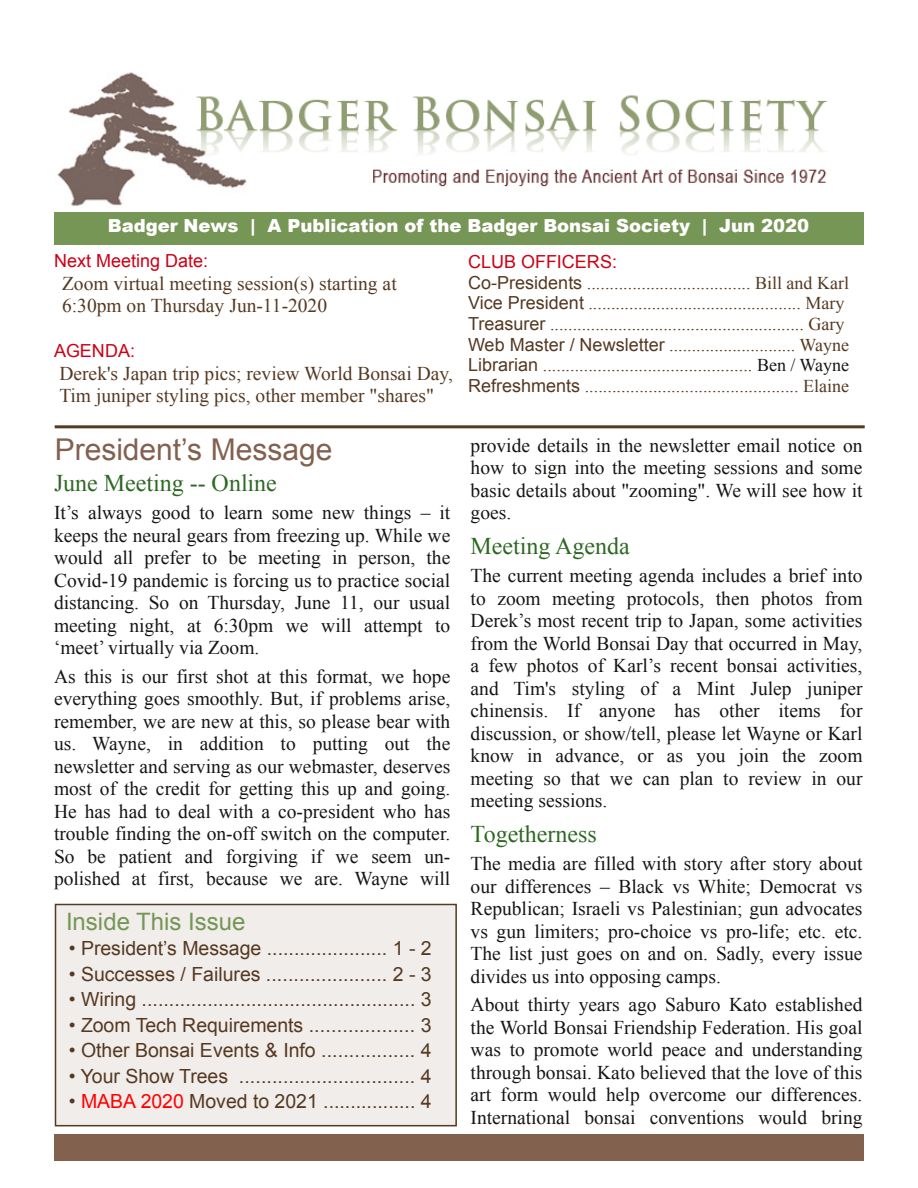
<style>
.page{position:relative;width:918px;height:1188px;background:#fff}
.page>*{position:absolute;margin:0;border:0;box-sizing:border-box;transform-origin:0 0}
.t1{font:30px "Arial";color:#82614f}
.t2{font:24px "Times New Roman";color:#2d6823}
.t3{font:24px "Arial";color:#769656}
.t4{font:19.5px/22.5px "Times New Roman";color:#171513;text-align:justify}
.t5{font:19.5px "Arial";color:#553921}
.t6{font:19.5px/22.5px "Times New Roman";color:#553921}
.t7{font:18px/20.7px "Times New Roman";color:#553921}
.t8{font:900 18px "Arial";color:#fff}
.t9{font:18px "Arial";color:#cd0116}
.s1{font-family:"Arial"}
.s2{color:#171513}
.s3{color:#f00}
</style>
<div class="page">
<img style="left:57px;top:72px;width:771px;height:134px">
<div style="left:54px;top:1134px;width:810px;height:27px;background:#82614f"></div>
<div style="left:56px;top:904px;width:400px;height:222px;background:#f1edeb"></div>
<div style="left:55px;top:904px;width:402px;height:222px;border:2px solid #553921"></div>
<hr style="left:55px;top:425px;width:810px;height:3px;background:#553921">
<div style="left:54px;top:212px;width:810px;height:32px;background:#769656"></div>
<p class="t8" style="left:108px;top:213px;width:703px">Badger News | A Publication of the Badger Bonsai Society | Jun 2020</p>
<p class="t9" style="left:54px;top:251px;width:156px">Next Meeting Date:</p>
<p class="t6" style="left:62px;top:272px;width:336px">Zoom virtual meeting session(s) starting at<br>6:30pm on Thursday Jun-11-2020</p>
<p class="t9" style="left:54px;top:341px;width:83px">AGENDA:</p>
<p class="t6" style="left:59px;top:362px;width:395px">Derek's Japan trip pics; review World Bonsai Day,<br>Tim juniper styling pics, other member "shares"</p>
<p class="t9" style="left:468px;top:252px;width:150px">CLUB OFFICERS:</p>
<p class="t7" style="left:468px;top:272px;width:383px"><span class="s1">Co-Presidents</span> .................................... Bill and Karl <span class="s1">Vice President</span> ............................................... Mary <span class="s1">Treasurer</span> ........................................................ Gary <span class="s1">Web Master / Newsletter</span> ............................ Wayne <span class="s1">Librarian</span> .............................................. <span class="s2">Ben / Wayne </span><span class="s1">Refreshments</span> ............................................... Elaine</p>
<h1 class="t1" style="left:55px;top:433px;width:279px">President’s Message</h1>
<p class="t2" style="left:54px;top:469px;width:224px">June Meeting -- Online</p>
<p class="t4" style="left:54px;top:501px;width:398px">It’s always good to learn some new things – it keeps the neural gears from freezing up. While we would all prefer to be meeting in person, the Covid-19 pandemic is forcing us to practice social distancing. So on Thursday, June 11, our usual meeting night, at 6:30pm we will attempt to ‘meet’ virtually via Zoom.</p>
<p class="t4" style="left:54px;top:665px;width:398px">As this is our first shot at this format, we hope everything goes smoothly. But, if problems arise, remember, we are new at this, so please bear with us. Wayne, in addition to putting out the newsletter and serving as our webmaster, deserves most of the credit for getting this up and going.<br>He has had to deal with a co-president who has trouble finding the on-off switch on the computer.<br>So be patient and forgiving if we seem un&shy;polished at first, because we are. Wayne will</p>
<p class="t3" style="left:66px;top:908px;width:181px">Inside This Issue</p>
<p class="t5" style="left:69px;top:938px;width:365px">• President’s Message ...................... 1 - 2</p>
<p class="t5" style="left:69px;top:963px;width:365px">• Successes / Failures ...................... 2 - 3</p>
<p class="t5" style="left:69px;top:989px;width:365px">• Wiring .................................................. 3</p>
<p class="t5" style="left:69px;top:1014px;width:365px">• Zoom Tech Requirements ................... 3</p>
<p class="t5" style="left:69px;top:1040px;width:365px">• Other Bonsai Events &amp; Info ................. 4</p>
<p class="t5" style="left:69px;top:1065px;width:365px">• Your Show Trees ................................ 4</p>
<p class="t5" style="left:69px;top:1091px;width:365px">• <span class="s3">MABA 2020</span> Moved to 2021 ................. 4</p>
<p class="t4" style="left:471px;top:434px;width:393px">provide details in the newsletter email notice on how to sign into the meeting sessions and some basic details about "zooming". We will see how it goes.</p>
<p class="t2" style="left:471px;top:532px;width:161px">Meeting Agenda</p>
<p class="t4" style="left:471px;top:564px;width:393px">The current meeting agenda includes a brief into to zoom meeting protocols, then photos from Derek’s most recent trip to Japan, some activities from the World Bonsai Day that occurred in May, a few photos of Karl’s recent bonsai activities, and Tim's styling of a Mint Julep juniper chinensis. If anyone has other items for discussion, or show/tell, please let Wayne or Karl know in advance, or as you join the zoom meeting so that we can plan to review in our meeting sessions.</p>
<p class="t2" style="left:471px;top:820px;width:128px">Togetherness</p>
<p class="t4" style="left:471px;top:852px;width:393px">The media are filled with story after story about our differences – Black vs White; Democrat vs Republican; Israeli vs Palestinian; gun advocates vs gun limiters; pro-choice vs pro-life; etc. etc.<br>The list just goes on and on. Sadly, every issue divides us into opposing camps.</p>
<p class="t4" style="left:471px;top:993px;width:393px">About thirty years ago Saburo Kato established the World Bonsai Friendship Federation. His goal was to promote world peace and understanding through bonsai. Kato believed that the love of this art form would help overcome our differences.<br>International bonsai conventions would bring</p>
</div>
